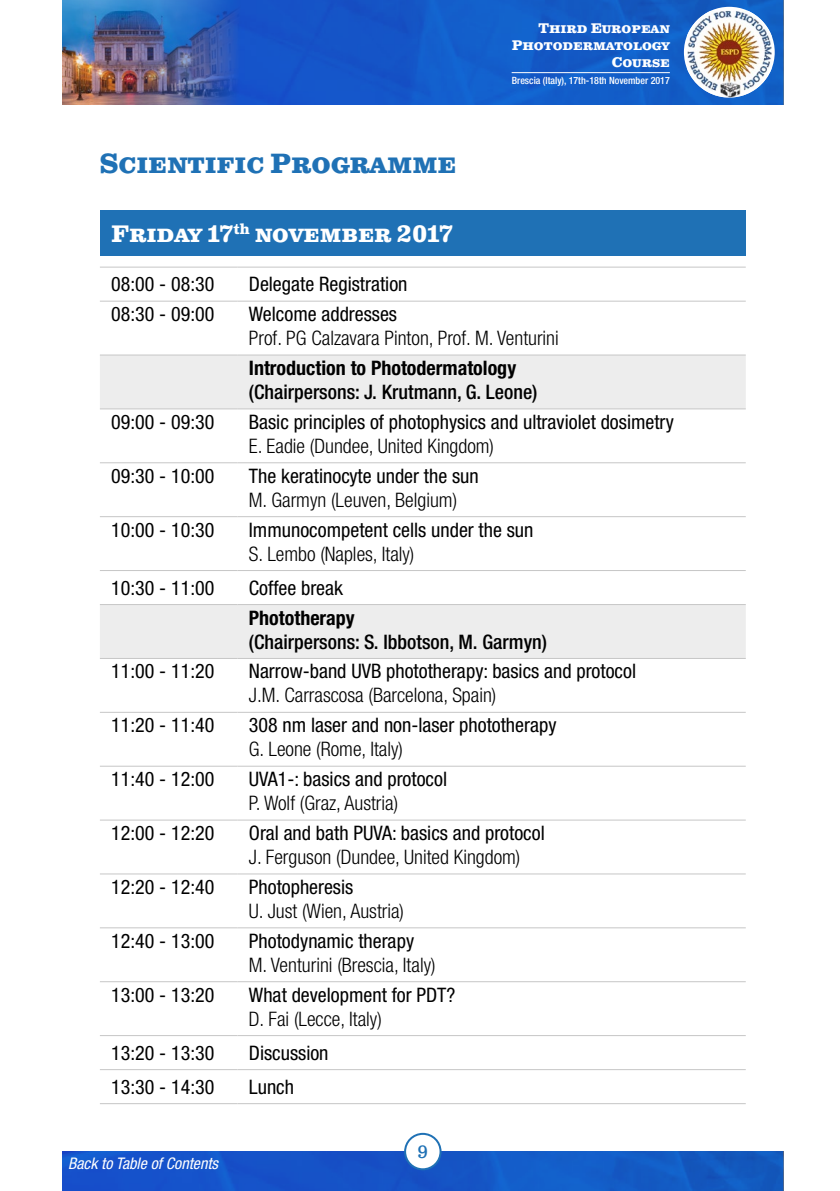
<style>
.page{position:relative;width:840px;height:1191px;background:#fff}
.page>*{position:absolute;margin:0;border:0;box-sizing:border-box;transform-origin:0 0}
.t1{font:700 28px "Clarendon Text Pro";color:#1f71b5;scale:.95 1}
.t2{font:700 24px "Clarendon Text Pro";color:#fff;scale:.95 1}
.t3{font:condensed 20px "Helvetica Neue LT Std";color:#000}
.t4{font:300 condensed 20px "Helvetica Neue LT Std";color:#000}
.t5{font:500 condensed 20px "Helvetica Neue LT Std";color:#000}
.t6{font:700 condensed 20px "Helvetica Neue LT Std";color:#000}
.t7{font:18px "Clarendon Text Pro";color:#1f71b5}
.t8{font:italic condensed 16px "Helvetica Neue LT Std";color:#fff}
.t9{font:700 14px/16.8px "Clarendon Text Pro";color:#fff;text-align:right}
.t10{font:500 condensed 10px "Helvetica Neue LT Std";color:#fff}
</style>
<div class="page">
<div style="left:100px;top:210px;width:645px;height:46px;background:#1f71b5"></div>
<svg style="left:100px;top:355px;width:645px;height:303px"></svg>
<hr style="left:100px;top:267px;width:137px;height:1px;background:#c6c6c6">
<hr style="left:237px;top:267px;width:508px;height:1px;background:#c6c6c6">
<hr style="left:100px;top:301px;width:137px;height:1px;background:#c6c6c6">
<hr style="left:237px;top:301px;width:508px;height:1px;background:#c6c6c6">
<hr style="left:100px;top:354px;width:137px;height:1px;background:#c6c6c6">
<hr style="left:237px;top:354px;width:508px;height:1px;background:#c6c6c6">
<hr style="left:100px;top:408px;width:137px;height:1px;background:#c6c6c6">
<hr style="left:237px;top:408px;width:508px;height:1px;background:#c6c6c6">
<hr style="left:100px;top:462px;width:137px;height:1px;background:#c6c6c6">
<hr style="left:237px;top:462px;width:508px;height:1px;background:#c6c6c6">
<hr style="left:100px;top:516px;width:137px;height:1px;background:#c6c6c6">
<hr style="left:237px;top:516px;width:508px;height:1px;background:#c6c6c6">
<hr style="left:100px;top:570px;width:137px;height:1px;background:#c6c6c6">
<hr style="left:237px;top:570px;width:508px;height:1px;background:#c6c6c6">
<hr style="left:100px;top:604px;width:137px;height:1px;background:#c6c6c6">
<hr style="left:237px;top:604px;width:508px;height:1px;background:#c6c6c6">
<hr style="left:100px;top:658px;width:137px;height:1px;background:#c6c6c6">
<hr style="left:237px;top:658px;width:508px;height:1px;background:#c6c6c6">
<hr style="left:100px;top:712px;width:137px;height:1px;background:#c6c6c6">
<hr style="left:237px;top:712px;width:508px;height:1px;background:#c6c6c6">
<hr style="left:100px;top:765px;width:137px;height:1px;background:#c6c6c6">
<hr style="left:237px;top:765px;width:508px;height:1px;background:#c6c6c6">
<hr style="left:100px;top:819px;width:137px;height:1px;background:#c6c6c6">
<hr style="left:237px;top:819px;width:508px;height:1px;background:#c6c6c6">
<hr style="left:100px;top:873px;width:137px;height:1px;background:#c6c6c6">
<hr style="left:237px;top:873px;width:508px;height:1px;background:#c6c6c6">
<hr style="left:100px;top:927px;width:137px;height:1px;background:#c6c6c6">
<hr style="left:237px;top:927px;width:508px;height:1px;background:#c6c6c6">
<hr style="left:100px;top:981px;width:137px;height:1px;background:#c6c6c6">
<hr style="left:237px;top:981px;width:508px;height:1px;background:#c6c6c6">
<hr style="left:100px;top:1035px;width:137px;height:1px;background:#c6c6c6">
<hr style="left:237px;top:1035px;width:508px;height:1px;background:#c6c6c6">
<hr style="left:100px;top:1069px;width:137px;height:1px;background:#c6c6c6">
<hr style="left:237px;top:1069px;width:508px;height:1px;background:#c6c6c6">
<hr style="left:100px;top:1103px;width:137px;height:1px;background:#c6c6c6">
<hr style="left:237px;top:1103px;width:508px;height:1px;background:#c6c6c6">
<img style="left:250px;top:0;width:532px;height:105px">
<svg style="left:683px;top:7px;width:91px;height:91px"></svg>
<img style="left:686px;top:11px;width:85px;height:86px">
<hr style="left:511px;top:72px;width:158px;height:1px;background:#fff">
<img style="left:62px;top:0;width:188px;height:105px">
<img style="left:62px;top:1151px;width:720px;height:40px">
<div style="left:405px;top:1133px;width:35px;height:36px;background:#fff;border-radius:50%"></div>
<div style="left:404px;top:1132px;width:37px;height:38px;border:2px solid #1f71b5;border-radius:50%"></div>
<h1 class="t1" style="left:100px;top:146px;width:376px">Scientific Programme</h1>
<p class="t9" style="left:511px;top:21px;width:159px">Third European<br>Photodermatology<br>Course</p>
<p class="t10" style="left:511px;top:75px;width:159px">Brescia (Italy), 17th-18th November 2017</p>
<p class="t2" style="left:111px;top:219px;width:361px">Friday 17<sup>th</sup> november 2017</p>
<p class="t3" style="left:111px;top:273px;width:105px">08:00 - 08:30</p>
<p class="t3" style="left:249px;top:273px;width:160px">Delegate Registration</p>
<p class="t3" style="left:111px;top:302px;width:105px">08:30 - 09:00</p>
<p class="t3" style="left:249px;top:302px;width:150px">Welcome addresses</p>
<p class="t4" style="left:249px;top:326px;width:311px">Prof. PG Calzavara Pinton, Prof. M. Venturini</p>
<p class="t6" style="left:249px;top:356px;width:269px">Introduction to Photodermatology</p>
<p class="t5" style="left:249px;top:380px;width:290px">(Chairpersons: J. Krutmann, G. Leone)</p>
<p class="t3" style="left:111px;top:410px;width:105px">09:00 - 09:30</p>
<p class="t3" style="left:249px;top:410px;width:426px">Basic principles of photophysics and ultraviolet dosimetry</p>
<p class="t4" style="left:249px;top:434px;width:246px">E. Eadie (Dundee, United Kingdom)</p>
<p class="t3" style="left:111px;top:464px;width:105px">09:30 - 10:00</p>
<p class="t3" style="left:249px;top:464px;width:231px">The keratinocyte under the sun</p>
<p class="t4" style="left:249px;top:488px;width:210px">M. Garmyn (Leuven, Belgium)</p>
<p class="t3" style="left:111px;top:518px;width:105px">10:00 - 10:30</p>
<p class="t3" style="left:249px;top:518px;width:286px">Immunocompetent cells under the sun</p>
<p class="t4" style="left:249px;top:542px;width:167px">S. Lembo (Naples, Italy)</p>
<p class="t3" style="left:111px;top:576px;width:105px">10:30 - 11:00</p>
<p class="t3" style="left:249px;top:576px;width:95px">Coffee break</p>
<p class="t6" style="left:249px;top:605px;width:107px">Phototherapy</p>
<p class="t5" style="left:249px;top:629px;width:299px">(Chairpersons: S. Ibbotson, M. Garmyn)</p>
<p class="t3" style="left:111px;top:660px;width:105px">11:00 - 11:20</p>
<p class="t3" style="left:249px;top:660px;width:388px">Narrow-band UVB phototherapy: basics and protocol</p>
<p class="t4" style="left:249px;top:684px;width:249px">J.M. Carrascosa (Barcelona, Spain)</p>
<p class="t3" style="left:111px;top:713px;width:105px">11:20 - 11:40</p>
<p class="t3" style="left:249px;top:713px;width:309px">308 nm laser and non-laser phototherapy</p>
<p class="t4" style="left:249px;top:737px;width:155px">G. Leone (Rome, Italy)</p>
<p class="t3" style="left:111px;top:767px;width:105px">11:40 - 12:00</p>
<p class="t3" style="left:249px;top:767px;width:199px">UVA1-: basics and protocol</p>
<p class="t4" style="left:249px;top:791px;width:151px">P. Wolf (Graz, Austria)</p>
<p class="t3" style="left:111px;top:821px;width:105px">12:00 - 12:20</p>
<p class="t3" style="left:249px;top:821px;width:297px">Oral and bath PUVA: basics and protocol</p>
<p class="t4" style="left:249px;top:845px;width:273px">J. Ferguson (Dundee, United Kingdom)</p>
<p class="t3" style="left:111px;top:875px;width:105px">12:20 - 12:40</p>
<p class="t3" style="left:249px;top:875px;width:106px">Photopheresis</p>
<p class="t4" style="left:249px;top:899px;width:157px">U. Just (Wien, Austria)</p>
<p class="t3" style="left:111px;top:929px;width:105px">12:40 - 13:00</p>
<p class="t3" style="left:249px;top:929px;width:167px">Photodynamic therapy</p>
<p class="t4" style="left:249px;top:953px;width:188px">M. Venturini (Brescia, Italy)</p>
<p class="t3" style="left:111px;top:983px;width:105px">13:00 - 13:20</p>
<p class="t3" style="left:249px;top:983px;width:208px">What development for PDT?</p>
<p class="t4" style="left:249px;top:1007px;width:134px">D. Fai (Lecce, Italy)</p>
<p class="t3" style="left:111px;top:1041px;width:105px">13:20 - 13:30</p>
<p class="t3" style="left:249px;top:1041px;width:81px">Discussion</p>
<p class="t3" style="left:111px;top:1075px;width:105px">13:30 - 14:30</p>
<p class="t3" style="left:249px;top:1075px;width:47px">Lunch</p>
<p class="t8" style="left:68px;top:1153px;width:151px">Back to Table of Contents</p>
<p class="t7" style="left:417px;top:1140px;width:12px">9</p>
</div>
